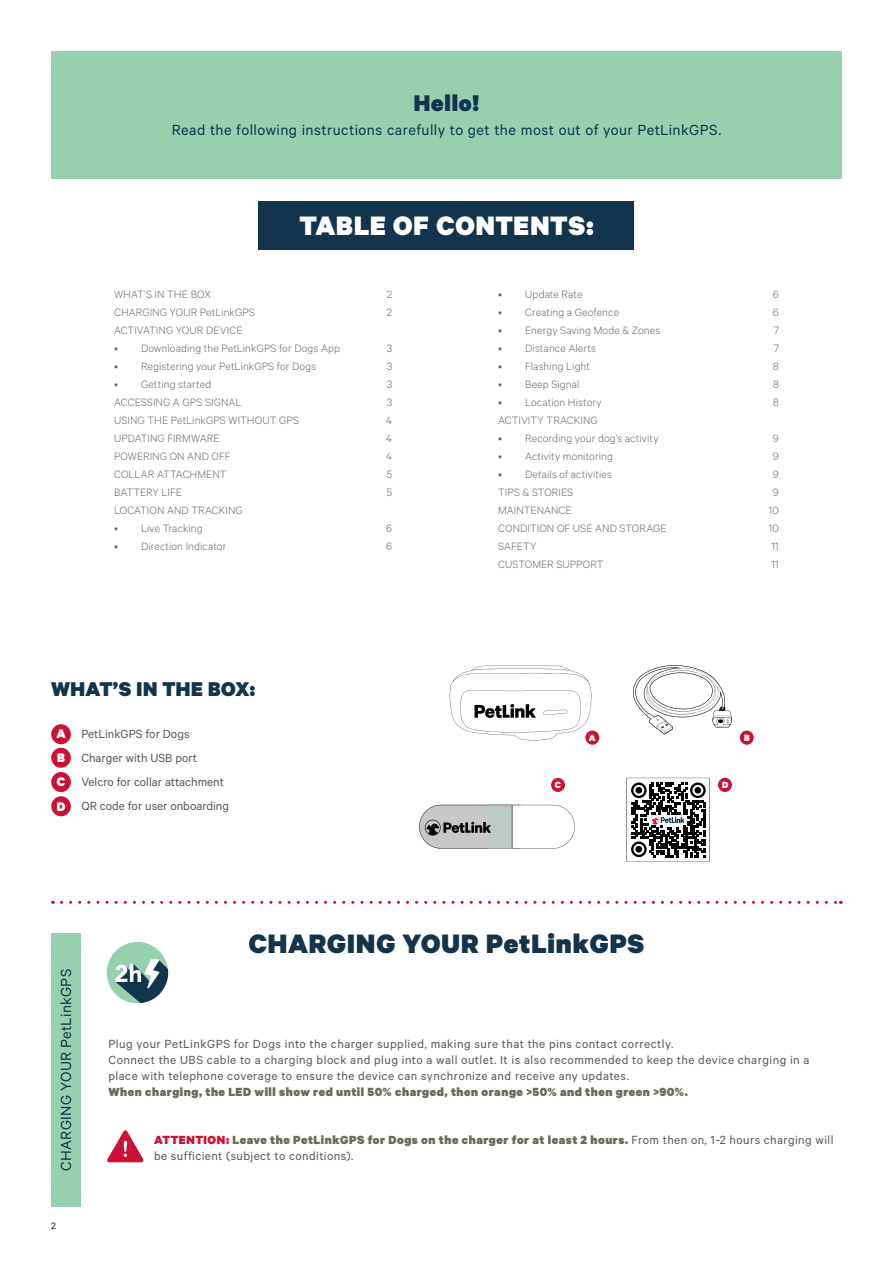
<style>
.page{position:relative;width:893px;height:1263px;background:#fff}
.page>*{position:absolute;margin:0;border:0;box-sizing:border-box;transform-origin:0 0}
.t1{font:900 30px "Calibre";letter-spacing:.03em;color:#13344d}
.t2{font:900 30px "Calibre";letter-spacing:.025em;color:#fff}
.t3{font:900 25.5px "Calibre";letter-spacing:.035em;color:#13344d}
.t4{font:900 22.5px "Calibre";letter-spacing:.015em;color:#13344d}
.t5{font:16.5px "Calibre";letter-spacing:.025em;color:#13344d}
.t6{font:900 13.95px/24.3px "Calibre";color:#fff;text-align:justify}
.t7{font:13.35px/15.9px "Calibre";letter-spacing:.03em;color:#57585a}
.t8{font:13.35px/24px "Calibre";color:#57585a}
.t9{font:900 13.35px "Calibre";letter-spacing:.04em;color:#6d695c}
.t10{font:300 12px/18px "Calibre";letter-spacing:.005em;color:#6d695c}
.t11{font:10.5px "Calibre";color:#231f20}
.t12{font:900 10.2px "Calibre";color:#fff}
.s1{font-weight:900;color:#cb1136}
.s2{font-weight:900;color:#6d695c}
</style>
<div class="page">
<div style="left:259px;top:201px;width:375px;height:48px;background:#13344d"></div>
<div style="left:51px;top:51px;width:791px;height:128px;background:#95d1ae"></div>
<div style="left:51px;top:724px;width:20px;height:20px;background:#cb1136;border-radius:50%"></div>
<div style="left:51px;top:772px;width:20px;height:20px;background:#cb1136;border-radius:50%"></div>
<div style="left:51px;top:748px;width:20px;height:20px;background:#cb1136;border-radius:50%"></div>
<div style="left:51px;top:796px;width:20px;height:20px;background:#cb1136;border-radius:50%"></div>
<div style="left:51px;top:933px;width:30px;height:273px;background:#95d1ae"></div>
<svg style="left:61px;top:901px;width:780px;height:3px"></svg>
<div style="left:718px;top:778px;width:14px;height:14px;background:#cb1136;border-radius:50%"></div>
<div style="left:551px;top:778px;width:14px;height:14px;background:#cb1136;border-radius:50%"></div>
<div style="left:740px;top:730px;width:14px;height:15px;background:#cb1136;border-radius:50%"></div>
<div style="left:585px;top:730px;width:14px;height:15px;background:#cb1136;border-radius:50%"></div>
<svg style="left:626px;top:778px;width:84px;height:83px"></svg>
<svg style="left:107px;top:942px;width:61px;height:61px"></svg>
<svg style="left:107px;top:1130px;width:37px;height:32px"></svg>
<svg style="left:633px;top:665px;width:99px;height:70px"></svg>
<svg style="left:449px;top:665px;width:143px;height:76px"></svg>
<svg style="left:419px;top:805px;width:156px;height:43px"></svg>
<h2 class="t3" style="left:414px;top:87px;width:67px">Hello!</h2>
<h3 class="t5" style="left:172px;top:120px;width:551px">Read the following instructions carefully to get the most out of your PetLinkGPS.</h3>
<h1 class="t2" style="left:299px;top:207px;width:296px">TABLE OF CONTENTS:</h1>
<p class="t10" style="left:114px;top:285px;width:142px">WHAT’S IN THE BOX<br>CHARGING YOUR PetLinkGPS<br>ACTIVATING YOUR DEVICE</p>
<p class="t10" style="left:114px;top:339px;width:227px">• Downloading the PetLinkGPS for Dogs App</p>
<p class="t10" style="left:114px;top:357px;width:204px">• Registering your PetLinkGPS for Dogs</p>
<p class="t10" style="left:114px;top:375px;width:186px">• Getting started<br>ACCESSING A GPS SIGNAL<br>USING THE PetLinkGPS WITHOUT GPS<br>UPDATING FIRMWARE<br>POWERING ON AND OFF<br>COLLAR ATTACHMENT<br>BATTERY LIFE<br>LOCATION AND TRACKING</p>
<p class="t10" style="left:114px;top:519px;width:90px">• Live Tracking</p>
<p class="t10" style="left:114px;top:537px;width:114px">• Direction Indicator</p>
<p class="t10" style="left:387px;top:285px;width:7px">2<br>2</p>
<p class="t10" style="left:386px;top:339px;width:7px;text-align:justify">3<br>3<br>3<br>3<br>4<br>4<br>4<br>5<br>5</p>
<p class="t10" style="left:386px;top:519px;width:7px">6<br>6</p>
<p class="t10" style="left:498px;top:285px;width:86px">• Update Rate</p>
<p class="t10" style="left:498px;top:303px;width:122px">• Creating a Geofence</p>
<p class="t10" style="left:498px;top:321px;width:163px">• Energy Saving Mode &amp; Zones</p>
<p class="t10" style="left:498px;top:339px;width:99px">• Distance Alerts</p>
<p class="t10" style="left:498px;top:357px;width:93px">• Flashing Light</p>
<p class="t10" style="left:498px;top:375px;width:83px">• Beep Signal</p>
<p class="t10" style="left:498px;top:393px;width:105px">• Location History<br>ACTIVITY TRACKING</p>
<p class="t10" style="left:498px;top:429px;width:162px">• Recording your dog’s activity</p>
<p class="t10" style="left:498px;top:447px;width:116px">• Activity monitoring</p>
<p class="t10" style="left:498px;top:465px;width:170px">• Details of activities<br>TIPS &amp; STORIES<br>MAINTENANCE<br>CONDITION OF USE AND STORAGE<br>SAFETY<br>CUSTOMER SUPPORT</p>
<p class="t10" style="left:773px;top:285px;width:7px;text-align:justify">6<br>6<br>7<br>7<br>8<br>8<br>8</p>
<p class="t10" style="left:768px;top:429px;width:12px;text-align:center">9<br>9<br>9<br>9<br>10<br>10<br>11<br>11</p>
<h3 class="t4" style="left:51px;top:675px;width:205px">WHAT’S IN THE BOX:</h3>
<p class="t8" style="left:81px;top:722px;width:149px">PetLinkGPS for Dogs<br>Charger with USB port<br>Velcro for collar attachment<br>QR code for user onboarding</p>
<p class="t6" style="left:56px;top:721px;width:11px">A B C D</p>
<p class="t12" style="left:589px;top:731px;width:8px">A</p>
<p class="t12" style="left:744px;top:731px;width:7px">B</p>
<p class="t12" style="left:555px;top:778px;width:8px">C</p>
<p class="t12" style="left:722px;top:779px;width:8px">D</p>
<h1 class="t1" style="left:249px;top:924px;width:397px">CHARGING YOUR PetLinkGPS</h1>
<h3 class="t5" style="left:57px;top:1171px;width:203px;rotate:-90deg">CHARGING YOUR PetLinkGPS</h3>
<p class="t11" style="left:51px;top:1220px;width:6px">2</p>
<p class="t7" style="left:108px;top:1035px;width:702px">Plug your PetLinkGPS for Dogs into the charger supplied, making sure that the pins contact correctly.<br>Connect the UBS cable to a charging block and plug into a wall outlet. It is also recommended to keep the device charging in a place with telephone coverage to ensure the device can synchronize and receive any updates.</p>
<p class="t9" style="left:108px;top:1083px;width:581px">When charging, the LED will show red until 50% charged, then orange &gt;50% and then green &gt;90%.</p>
<p class="t7" style="left:154px;top:1132px;width:681px"><span class="s1">ATTENTION:</span> <span class="s2">Leave the PetLinkGPS for Dogs on the charger for at least 2 hours.</span> From then on, 1-2 hours charging will be sufficient (subject to conditions).</p>
</div>
